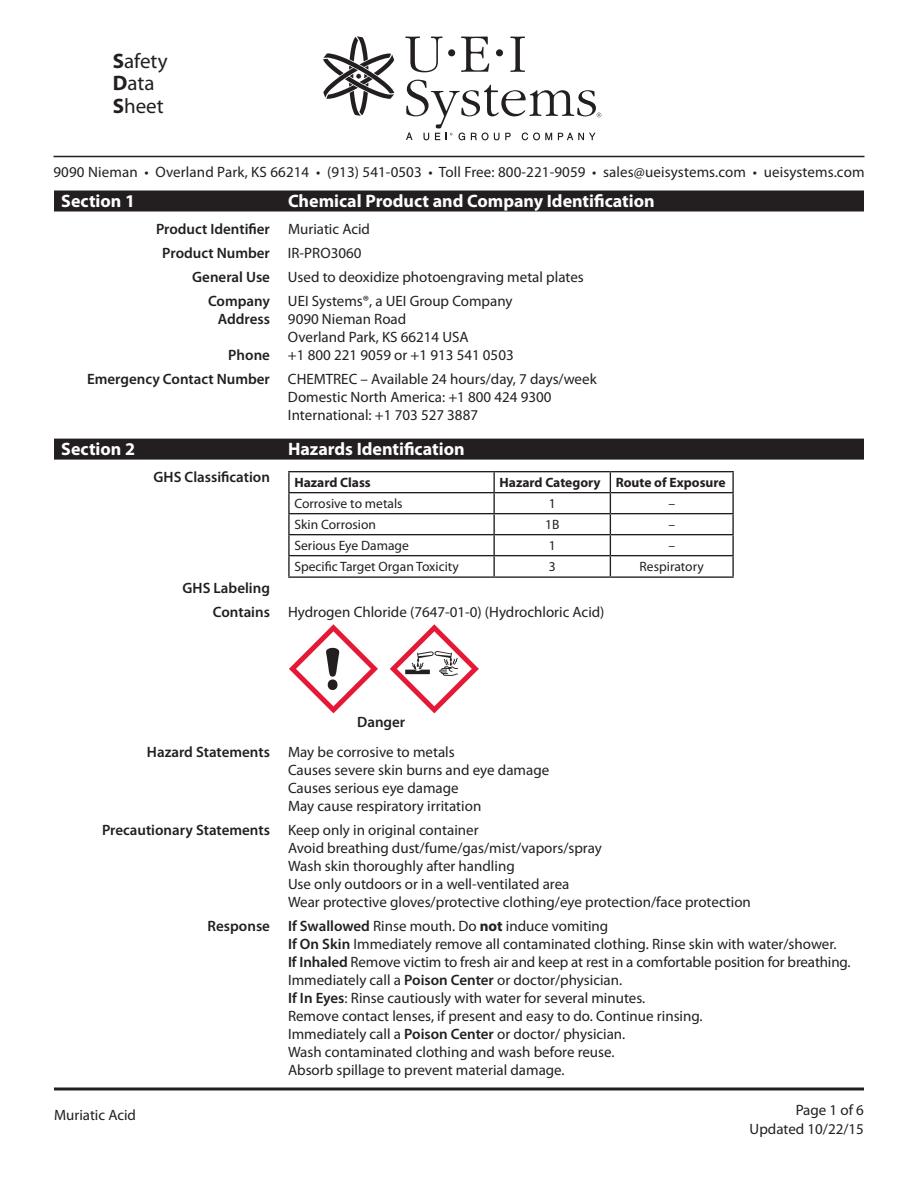
<style>
.page{position:relative;width:918px;height:1188px;background:#fff}
.page>*{position:absolute;margin:0;border:0;box-sizing:border-box;transform-origin:0 0}
.t1{font:21px/22.5px "Myriad Pro";color:#231f20}
.t2{font:700 18px "Myriad Pro";color:#fff}
.t3{font:15px/18px "Myriad Pro";color:#231f20}
.t4{font:600 15px/30px "Myriad Pro";color:#231f20}
.t5{font:13.5px "Myriad Pro";color:#231f20}
.t6{font:700 13.5px "Myriad Pro";color:#231f20}
.s1{font-weight:700}
.s2{font-weight:400}
.s3{font-weight:600}
</style>
<div class="page">
<hr style="left:54px;top:1087px;width:810px;height:3px;background:#231f20">
<svg style="left:323px;top:36px;width:71px;height:80px"></svg>
<div style="left:448px;top:49px;width:7px;height:7px;background:#231f20;border-radius:50%"></div>
<div style="left:496px;top:49px;width:7px;height:7px;background:#231f20;border-radius:50%"></div>
<svg style="left:405px;top:37px;width:38px;height:35px"></svg>
<svg style="left:461px;top:37px;width:28px;height:35px"></svg>
<svg style="left:510px;top:37px;width:15px;height:35px"></svg>
<svg style="left:406px;top:80px;width:195px;height:60px"></svg>
<hr style="left:54px;top:156px;width:810px;height:1px;background:#231f20">
<div style="left:54px;top:190px;width:810px;height:22px;background:#231f20"></div>
<div style="left:54px;top:439px;width:810px;height:21px;background:#231f20"></div>
<hr style="left:288px;top:471px;width:206px;height:1px;background:#231f20">
<hr style="left:288px;top:472px;width:2px;height:20px;background:#231f20">
<hr style="left:494px;top:471px;width:116px;height:1px;background:#231f20">
<hr style="left:493px;top:472px;width:2px;height:20px;background:#231f20">
<hr style="left:610px;top:471px;width:124px;height:1px;background:#231f20">
<hr style="left:732px;top:472px;width:2px;height:20px;background:#231f20">
<hr style="left:288px;top:492px;width:206px;height:1px;background:#231f20">
<hr style="left:288px;top:493px;width:2px;height:20px;background:#231f20">
<hr style="left:494px;top:492px;width:116px;height:1px;background:#231f20">
<hr style="left:493px;top:493px;width:2px;height:20px;background:#231f20">
<hr style="left:610px;top:492px;width:124px;height:1px;background:#231f20">
<hr style="left:732px;top:493px;width:2px;height:20px;background:#231f20">
<hr style="left:288px;top:513px;width:206px;height:1px;background:#231f20">
<hr style="left:288px;top:514px;width:2px;height:20px;background:#231f20">
<hr style="left:494px;top:513px;width:116px;height:1px;background:#231f20">
<hr style="left:493px;top:514px;width:2px;height:20px;background:#231f20">
<hr style="left:610px;top:513px;width:124px;height:1px;background:#231f20">
<hr style="left:732px;top:514px;width:2px;height:20px;background:#231f20">
<hr style="left:288px;top:534px;width:206px;height:1px;background:#231f20">
<hr style="left:288px;top:535px;width:2px;height:20px;background:#231f20">
<hr style="left:494px;top:534px;width:116px;height:1px;background:#231f20">
<hr style="left:493px;top:535px;width:2px;height:20px;background:#231f20">
<hr style="left:610px;top:534px;width:124px;height:1px;background:#231f20">
<hr style="left:732px;top:535px;width:2px;height:20px;background:#231f20">
<hr style="left:288px;top:555px;width:206px;height:1px;background:#231f20">
<hr style="left:288px;top:556px;width:2px;height:20px;background:#231f20">
<hr style="left:494px;top:555px;width:116px;height:1px;background:#231f20">
<hr style="left:493px;top:556px;width:2px;height:20px;background:#231f20">
<hr style="left:610px;top:555px;width:124px;height:1px;background:#231f20">
<svg style="left:610px;top:472px;width:1px;height:104px"></svg>
<hr style="left:732px;top:556px;width:2px;height:20px;background:#231f20">
<hr style="left:288px;top:576px;width:206px;height:2px;background:#231f20">
<hr style="left:494px;top:576px;width:116px;height:2px;background:#231f20">
<hr style="left:610px;top:576px;width:124px;height:2px;background:#231f20">
<svg style="left:289px;top:624px;width:89px;height:89px"></svg>
<svg style="left:390px;top:624px;width:89px;height:89px"></svg>
<h1 class="t1" style="left:113px;top:49px;width:56px"><span class="s1">S</span>afety<br><span class="s1">D</span>ata<br><span class="s1">S</span>heet</h1>
<p class="t3" style="left:53px;top:162px;width:813px">9090 Nieman • Overland Park, KS 66214 • (913) 541-0503 • Toll Free: 800-221-9059 • sales@ueisystems.com • ueisystems.com</p>
<p class="t2" style="left:61px;top:189px;width:75px">Section 1</p>
<p class="t2" style="left:288px;top:189px;width:368px">Chemical Product and Company Identification</p>
<p class="t4" style="left:156px;top:214px;width:216px">Product Identifier <span class="s2">Muriatic Acid</span></p>
<p class="t4" style="left:162px;top:238px;width:201px">Product Number <span class="s2">IR-PRO3060</span></p>
<p class="t3" style="left:192px;top:268px;width:393px"><span class="s3">General Use</span> Used to deoxidize photoengraving metal plates</p>
<p class="t3" style="left:208px;top:292px;width:306px"><span class="s3">Company</span> UEI Systems®, a UEI Group Company</p>
<p class="t3" style="left:218px;top:310px;width:190px"><span class="s3">Address</span> 9090 Nieman Road</p>
<p class="t3" style="left:288px;top:328px;width:182px">Overland Park, KS 66214 USA</p>
<p class="t3" style="left:228px;top:346px;width:287px"><span class="s3">Phone</span> +1 800 221 9059 or +1 913 541 0503</p>
<p class="t3" style="left:288px;top:370px;width:310px;text-indent:-201px"><span class="s3">Emergency Contact Number</span> CHEMTREC – Available 24 hours/day, 7 days/week<br>Domestic North America: +1 800 424 9300<br>International: +1 703 527 3887</p>
<p class="t2" style="left:61px;top:437px;width:75px">Section 2</p>
<p class="t2" style="left:288px;top:437px;width:178px">Hazards Identification</p>
<p class="t4" style="left:154px;top:462px;width:118px">GHS Classification</p>
<p class="t6" style="left:294px;top:474px;width:78px">Hazard Class</p>
<p class="t6" style="left:500px;top:474px;width:228px">Hazard Category Route of Exposure</p>
<p class="t5" style="left:294px;top:495px;width:110px">Corrosive to metals</p>
<p class="t5" style="left:549px;top:495px;width:8px">1</p>
<p class="t5" style="left:668px;top:495px;width:8px">–</p>
<p class="t5" style="left:294px;top:516px;width:83px">Skin Corrosion</p>
<p class="t5" style="left:545px;top:516px;width:16px">1B</p>
<p class="t5" style="left:668px;top:516px;width:8px">–</p>
<p class="t5" style="left:294px;top:537px;width:116px">Serious Eye Damage</p>
<p class="t5" style="left:549px;top:537px;width:8px">1</p>
<p class="t5" style="left:668px;top:537px;width:8px">–</p>
<p class="t5" style="left:294px;top:559px;width:166px">Specific Target Organ Toxicity</p>
<p class="t5" style="left:549px;top:559px;width:8px">3</p>
<p class="t5" style="left:640px;top:559px;width:66px">Respiratory</p>
<p class="t3" style="left:213px;top:576px;width:393px;line-height:24px;text-indent:-30px"><span class="s3">GHS Labeling<br>Contains</span> Hydrogen Chloride (7647-01-0) (Hydrochloric Acid)</p>
<p class="t4" style="left:147px;top:706px;width:309px;text-indent:210px">Danger<br>Hazard Statements <span class="s2">May be corrosive to metals</span></p>
<p class="t3" style="left:288px;top:760px;width:263px">Causes severe skin burns and eye damage<br>Causes serious eye damage<br>May cause respiratory irritation</p>
<p class="t3" style="left:288px;top:820px;width:464px;text-indent:-186px"><span class="s3">Precautionary Statements</span> Keep only in original container<br>Avoid breathing dust/fume/gas/mist/vapors/spray<br>Wash skin thoroughly after handling<br>Use only outdoors or in a well-ventilated area<br>Wear protective gloves/protective clothing/eye protection/face protection</p>
<p class="t3" style="left:288px;top:916px;width:564px;text-indent:-80px"><span class="s3">Response If Swallowed</span> Rinse mouth. Do <span class="s1">not</span> induce vomiting<br><span class="s3">If On Skin</span> Immediately remove all contaminated clothing. Rinse skin with water/shower.<br><span class="s3">If Inhaled</span> Remove victim to fresh air and keep at rest in a comfortable position for breathing.<br>Immediately call a <span class="s3">Poison Center</span> or doctor/physician.<br><span class="s3">If In Eyes</span>: Rinse cautiously with water for several minutes.<br>Remove contact lenses, if present and easy to do. Continue rinsing.<br>Immediately call a <span class="s3">Poison Center</span> or doctor/ physician.<br>Wash contaminated clothing and wash before reuse.<br>Absorb spillage to prevent material damage.</p>
<p class="t3" style="left:750px;top:1099px;width:116px;line-height:19.5px;text-align:right">Page 1 of 6<br>Updated 10/22/15</p>
<p class="t3" style="left:54px;top:1106px;width:84px">Muriatic Acid</p>
</div>
